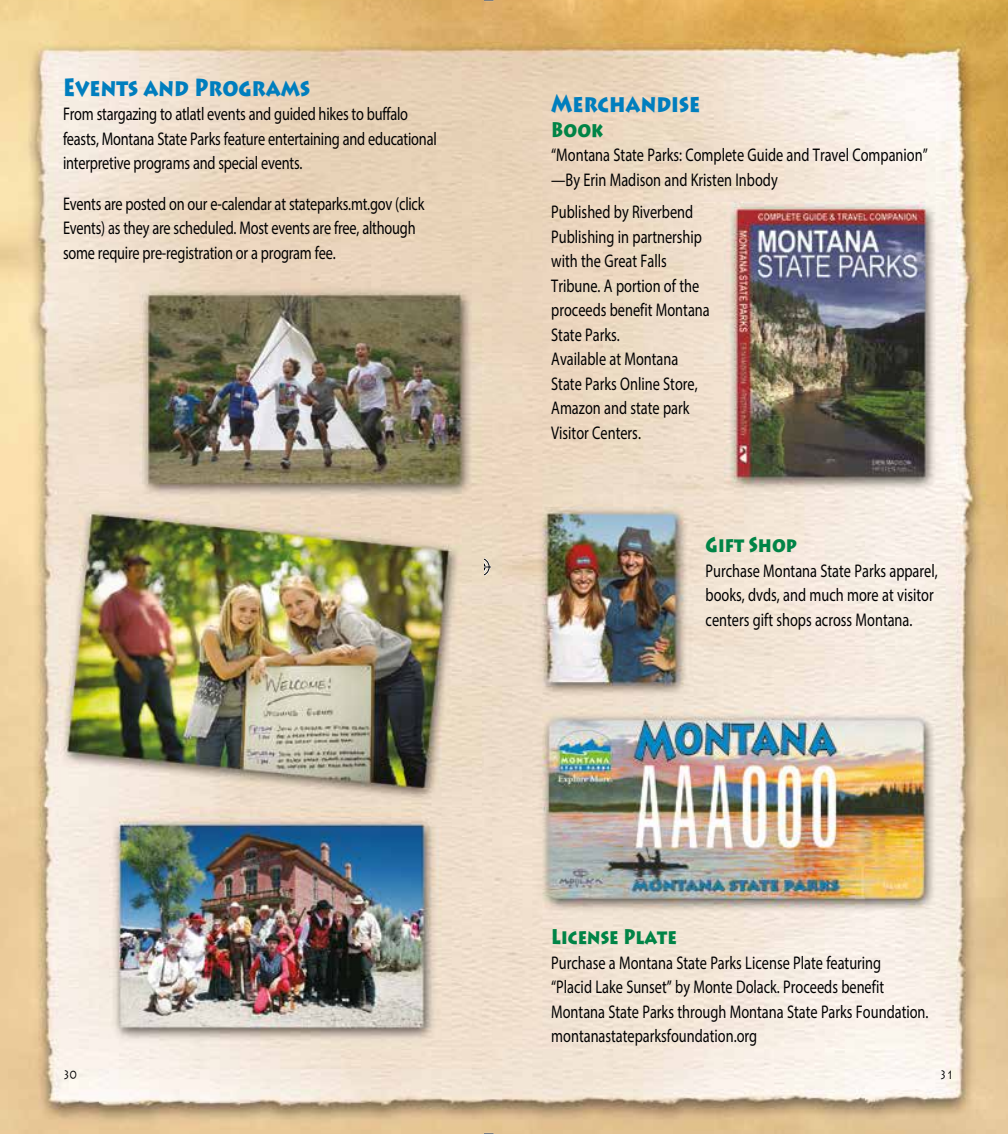
<style>
.page{position:relative;width:1008px;height:1134px;background:#fff}
.page>*{position:absolute;margin:0;border:0;box-sizing:border-box;transform-origin:0 0}
.t1{font:900 24.5px "Lithos Pro";color:#007ebe;scale:.8 1}
.t2{font:900 21px "Lithos Pro";color:#008446;scale:.8 1}
.t3{font:18.38px/24.5px "Myriad Pro";color:#000001;scale:.78 1}
.t4{font:12.25px "Lithos Pro";color:#000001;scale:.8 1}
</style>
<div class="page">
<img style="left:0;top:0;width:484px;height:1134px">
<img style="left:484px;top:0;width:524px;height:1134px">
<svg style="left:484px;top:557px;width:7px;height:20px"></svg>
<h1 class="t1" style="left:63px;top:72px;width:310px">Events and Programs</h1>
<p class="t3" style="left:63px;top:102px;width:481px">From stargazing to atlatl events and guided hikes to buffalo feasts, Montana State Parks feature entertaining and educational interpretive programs and special events.</p>
<p class="t3" style="left:63px;top:191px;width:465px">Events are posted on our e-calendar at stateparks.mt.gov (click<br>Events) as they are scheduled. Most events are free, although some require pre-registration or a program fee.</p>
<h1 class="t1" style="left:551px;top:88px;width:188px">Merchandise</h1>
<p class="t2" style="left:551px;top:116px;width:67px">Book</p>
<p class="t3" style="left:551px;top:143px;width:484px">“Montana State Parks: Complete Guide and Travel Companion” —By Erin Madison and Kristen Inbody</p>
<p class="t3" style="left:551px;top:199px;width:205px">Published by Riverbend<br>Publishing in partnership with the Great Falls<br>Tribune. A portion of the proceeds benefit Montana<br>State Parks.<br>Available at Montana<br>State Parks Online Store,<br>Amazon and state park<br>Visitor Centers.</p>
<p class="t2" style="left:706px;top:532px;width:116px">Gift Shop</p>
<p class="t3" style="left:706px;top:558px;width:299px">Purchase Montana State Parks apparel, books, dvds, and much more at visitor centers gift shops across Montana.</p>
<p class="t4" style="left:63px;top:1068px;width:19px">30</p>
<p class="t2" style="left:551px;top:924px;width:159px">License Plate</p>
<p class="t3" style="left:551px;top:950px;width:485px">Purchase a Montana State Parks License Plate featuring<br>“Placid Lake Sunset” by Monte Dolack. Proceeds benefit Montana State Parks through Montana State Parks Foundation. montanastateparksfoundation.org</p>
<p class="t4" style="left:940px;top:1068px;width:19px">31</p>
</div>
